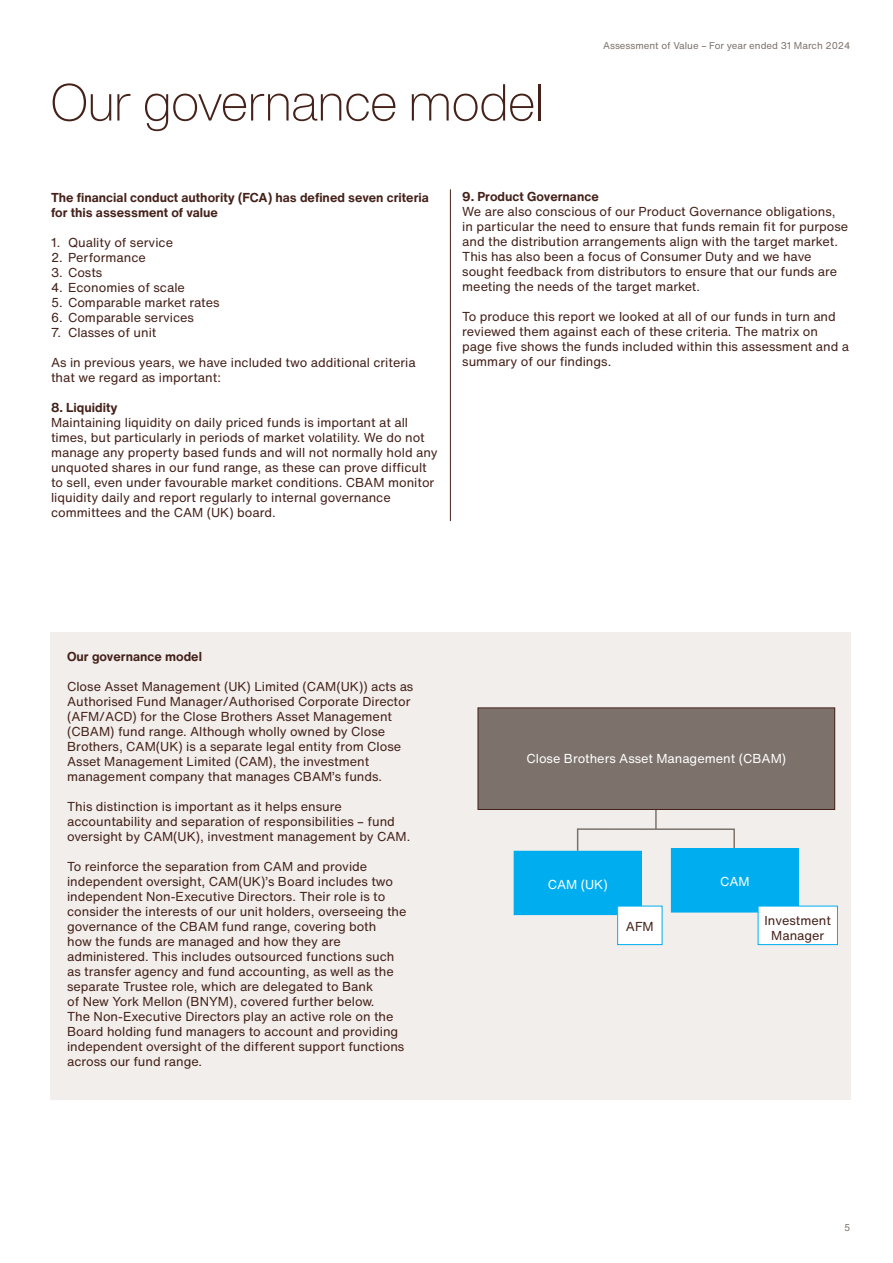
<style>
.page{position:relative;width:893px;height:1263px;background:#fff}
.page>*{position:absolute;margin:0;border:0;box-sizing:border-box;transform-origin:0 0}
._34_36pt_Header{font:200 51px "Helvetica Now Display";color:#442119}
._8_5_10pt_Body_copy{font:12.75px/15px "Helvetica Now Text";color:#442119}
._8_5_10pt_Body_copy-2{font:700 12.75px/15px "Helvetica Now Text";color:#442119}
._8_5_10pt_Body_copy-3{font:12.75px "Helvetica Now Text";color:#fff}
.t1{font:9.75px "Helvetica Now Text";color:#7c726b}
</style>
<div class="page">
<div style="left:50px;top:632px;width:800px;height:468px;background:#f1eeeb"></div>
<hr style="left:450px;top:190px;width:1px;height:331px;background:#442119">
<svg style="left:655px;top:810px;width:2px;height:18px"></svg>
<div style="left:577px;top:828px;width:158px;height:24px;border:2px solid #7c726b"></div>
<div style="left:478px;top:708px;width:357px;height:101px;background:#7c726b"></div>
<div style="left:478px;top:708px;width:357px;height:102px;border:1px solid #442119"></div>
<div style="left:671px;top:849px;width:127px;height:63px;background:#00aeef"></div>
<div style="left:671px;top:848px;width:128px;height:64px;border:1px solid #00aeef"></div>
<div style="left:758px;top:906px;width:79px;height:38px;background:#fff"></div>
<div style="left:758px;top:906px;width:80px;height:39px;border:1px solid #00aeef"></div>
<div style="left:514px;top:851px;width:127px;height:63px;background:#00aeef"></div>
<div style="left:514px;top:851px;width:127px;height:64px;border:1px solid #00aeef"></div>
<div style="left:618px;top:906px;width:44px;height:38px;background:#fff"></div>
<div style="left:617px;top:906px;width:45px;height:39px;border:1px solid #00aeef"></div>
<p class="_34_36pt_Header" style="left:51px;top:68px;width:494px">Our governance model</p>
<p class="t1" style="left:603px;top:38px;width:249px">Assessment of Value – For year ended 31 March 2024</p>
<p class="_8_5_10pt_Body_copy-2" style="left:51px;top:190px;width:379px">The financial conduct authority (FCA) has defined seven criteria for this assessment of value</p>
<p class="_8_5_10pt_Body_copy" style="left:51px;top:235px;width:124px">1. Quality of service</p>
<p class="_8_5_10pt_Body_copy" style="left:51px;top:250px;width:96px">2. Performance</p>
<p class="_8_5_10pt_Body_copy" style="left:51px;top:265px;width:53px">3. Costs</p>
<p class="_8_5_10pt_Body_copy" style="left:51px;top:280px;width:135px">4. Economies of scale</p>
<p class="_8_5_10pt_Body_copy" style="left:51px;top:295px;width:170px">5. Comparable market rates</p>
<p class="_8_5_10pt_Body_copy" style="left:51px;top:310px;width:145px">6. Comparable services</p>
<p class="_8_5_10pt_Body_copy" style="left:51px;top:325px;width:107px">7. Classes of unit</p>
<p class="_8_5_10pt_Body_copy" style="left:51px;top:355px;width:366px">As in previous years, we have included two additional criteria that we regard as important:</p>
<p class="_8_5_10pt_Body_copy-2" style="left:51px;top:400px;width:68px">8. Liquidity</p>
<p class="_8_5_10pt_Body_copy" style="left:51px;top:415px;width:388px">Maintaining liquidity on daily priced funds is important at all times, but particularly in periods of market volatility. We do not manage any property based funds and will not normally hold any unquoted shares in our fund range, as these can prove difficult to sell, even under favourable market conditions. CBAM monitor liquidity daily and report regularly to internal governance committees and the CAM (UK) board.</p>
<p class="_8_5_10pt_Body_copy-2" style="left:462px;top:190px;width:138px">9. Product Governance</p>
<p class="_8_5_10pt_Body_copy" style="left:462px;top:204px;width:387px">We are also conscious of our Product Governance obligations, in particular the need to ensure that funds remain fit for purpose and the distribution arrangements align with the target market.<br>This has also been a focus of Consumer Duty and we have sought feedback from distributors to ensure that our funds are meeting the needs of the target market.</p>
<p class="_8_5_10pt_Body_copy" style="left:462px;top:309px;width:388px">To produce this report we looked at all of our funds in turn and reviewed them against each of these criteria. The matrix on page five shows the funds included within this assessment and a summary of our findings.</p>
<p class="_8_5_10pt_Body_copy-2" style="left:67px;top:649px;width:136px">Our governance model</p>
<p class="_8_5_10pt_Body_copy" style="left:67px;top:679px;width:348px">Close Asset Management (UK) Limited (CAM(UK)) acts as Authorised Fund Manager/Authorised Corporate Director (AFM/ACD) for the Close Brothers Asset Management (CBAM) fund range. Although wholly owned by Close Brothers, CAM(UK) is a separate legal entity from Close Asset Management Limited (CAM), the investment management company that manages CBAM’s funds.</p>
<p class="_8_5_10pt_Body_copy" style="left:67px;top:798px;width:345px">This distinction is important as it helps ensure accountability and separation of responsibilities – fund oversight by CAM(UK), investment management by CAM.</p>
<p class="_8_5_10pt_Body_copy" style="left:67px;top:858px;width:341px">To reinforce the separation from CAM and provide independent oversight, CAM(UK)’s Board includes two independent Non-Executive Directors. Their role is to consider the interests of our unit holders, overseeing the governance of the CBAM fund range, covering both</p>
<p class="_8_5_10pt_Body_copy" style="left:67px;top:933px;width:339px">how the funds are managed and how they are administered. This includes outsourced functions such as transfer agency and fund accounting, as well as the separate Trustee role, which are delegated to Bank<br>of New York Mellon (BNYM), covered further below.<br>The Non-Executive Directors play an active role on the Board holding fund managers to account and providing independent oversight of the different support functions across our fund range.</p>
<p class="_8_5_10pt_Body_copy-3" style="left:526px;top:749px;width:261px">Close Brothers Asset Management (CBAM)</p>
<p class="_8_5_10pt_Body_copy-3" style="left:548px;top:875px;width:61px">CAM (UK)</p>
<p class="_8_5_10pt_Body_copy" style="left:626px;top:919px;width:29px">AFM</p>
<p class="_8_5_10pt_Body_copy-3" style="left:720px;top:872px;width:31px">CAM</p>
<p class="_8_5_10pt_Body_copy" style="left:765px;top:913px;width:68px;text-align:center">Investment<br>Manager</p>
<p class="t1" style="left:844px;top:1220px;width:8px">5</p>
</div>
